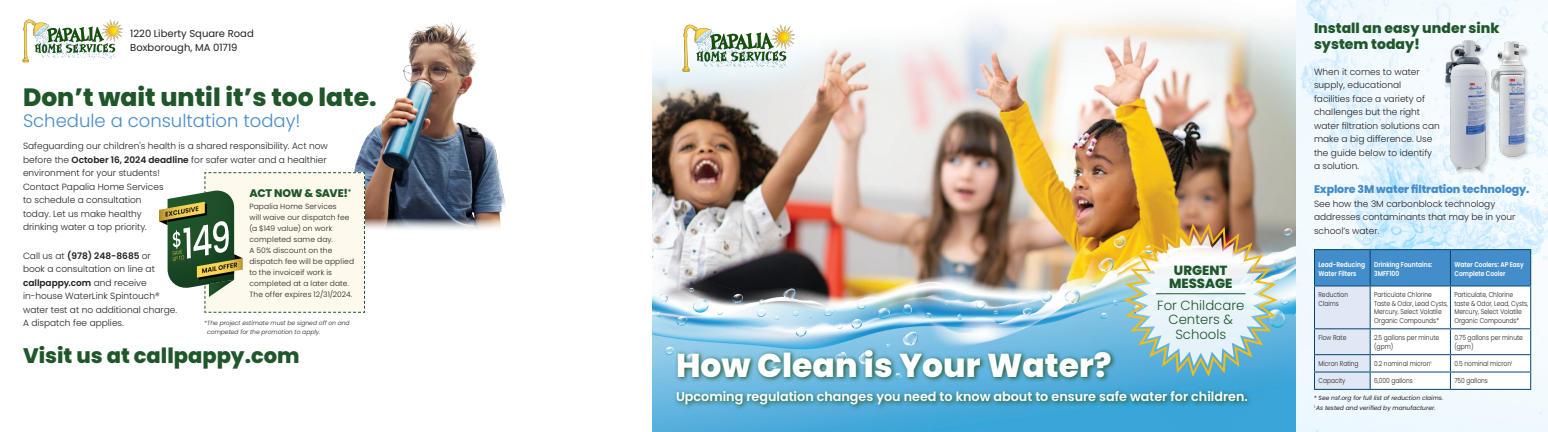
<style>
.page{position:relative;width:1548px;height:432px;background:#fff}
.page>*{position:absolute;margin:0;border:0;box-sizing:border-box;transform-origin:0 0}
.t1{font:800 33px "Poppins";color:#fff}
.Headline{font:800 25px "Poppins";color:#1f572a}
.t2{font:800 21px "Poppins";color:#1f572a}
.body{font:300 18px "Poppins";color:#448dcb}
.Section{font:800 14px/16.8px "Poppins";color:#1f572a}
.t3{font:300 13.2px/14.5px "Poppins";color:#1f572a;text-align:center}
.Burst{font:800 13.2px/13.2px "Poppins";color:#1f572a;text-align:center}
.t4{font:600 12.8px "Poppins";color:#fff}
.Subhead{font:800 11px "Poppins";letter-spacing:-.01em;color:#448dcb}
.body-2{font:800 11px "Poppins";letter-spacing:-.025em;color:#1f572a}
.t5{font:10px "Poppins";color:#231f20}
.body-3{font:300 9px/13.5px "Poppins";color:#231f20}
.body-4{font:300 7.5px/11px "Poppins";letter-spacing:.02em;color:#231f20}
.Table_Text{font:300 7px/8.5px "Poppins";color:#231f20;scale:.85 1}
.Table_head{font:600 7px/8.5px "Poppins";color:#fff;scale:.85 1}
.t6{font:italic 6px "Poppins";color:#231f20}
.body-5{font:italic 300 6px/9px "Poppins";color:#231f20}
.s1{font-weight:600}
.s2{font-style:normal}
</style>
<div class="page">
<img style="left:354px;top:22px;width:152px;height:207px">
<img style="left:652px;top:0;width:896px;height:432px">
<img style="left:683px;top:23px;width:111px;height:55px">
<svg style="left:673px;top:347px;width:395px;height:64px;background:#549eb3"></svg>
<img style="left:22px;top:19px;width:100px;height:44px">
<img style="left:1068px;top:161px;width:266px;height:271px">
<hr style="left:1156px;top:293px;width:90px;height:1px;background:#1f572a">
<div style="left:1445px;top:40px;width:46px;height:136px;background:#231f20;opacity:.2"></div>
<img style="left:1442px;top:36px;width:46px;height:136px">
<div style="left:1491px;top:41px;width:39px;height:120px;background:#231f20;opacity:.2"></div>
<img style="left:1488px;top:23px;width:40px;height:136px">
<hr style="left:1314px;top:249px;width:56px;height:1px;background:#02446f">
<hr style="left:1370px;top:249px;width:80px;height:1px;background:#02446f">
<hr style="left:1450px;top:249px;width:81px;height:1px;background:#02446f">
<svg style="left:1314px;top:250px;width:217px;height:139px"></svg>
<hr style="left:1314px;top:389px;width:56px;height:1px;background:#02446f">
<hr style="left:1370px;top:389px;width:80px;height:1px;background:#02446f">
<hr style="left:1450px;top:389px;width:81px;height:1px;background:#02446f">
<svg style="left:159px;top:172px;width:207px;height:141px;background:#d4d8c6"></svg>
<p class="t5" style="left:130px;top:28px;width:125px">1220 Liberty Square Road</p>
<p class="t5" style="left:130px;top:42px;width:109px">Boxborough, MA 01719</p>
<p class="Headline" style="left:23px;top:83px;width:355px">Don’t wait until it’s too late.</p>
<p class="body" style="left:23px;top:110px;width:279px">Schedule a consultation today!</p>
<p class="body-3" style="left:23px;top:140px;width:306px">Safeguarding our children's health is a shared responsibility. Act now before the <span class="s1">October 16, 2024 deadline</span> for safer water and a healthier environment for your students!<br>Contact Papalia Home Services<br>to schedule a consultation<br>today. Let us make healthy<br>drinking water a top priority.</p>
<p class="body-3" style="left:23px;top:249px;width:156px">Call us at <span class="s1">(978) 248-8685</span> or<br>book a consultation on line at <span class="s1">callpappy.com</span> and receive in-house WaterLink Spintouch® water test at no additional charge.<br>A dispatch fee applies.</p>
<p class="body-2" style="left:249px;top:187px;width:103px">ACT NOW &amp; SAVE!<sup>*</sup></p>
<p class="body-4" style="left:249px;top:201px;width:106px">Papalia Home Services<br>will waive our dispatch fee (a $149 value) on work completed same day.<br>A 50% discount on the dispatch fee will be applied to the invoiceif work is completed at a later date.<br>The offer expires 12/31/2024.</p>
<p class="body-5" style="left:207px;top:319px;width:144px;text-indent:-3px"><span class="s2">*</span>The project estimate must be signed off on and competed for the promotion to apply.</p>
<p class="t2" style="left:23px;top:343px;width:278px">Visit us at callpappy.com</p>
<p class="Burst" style="left:1169px;top:264px;width:65px">URGENT<br>MESSAGE</p>
<p class="t3" style="left:1157px;top:298px;width:89px">For Childcare<br>Centers &amp;<br>Schools</p>
<p class="t1" style="left:676px;top:346px;width:437px">How Clean is Your Water?</p>
<p class="t4" style="left:676px;top:389px;width:573px">Upcoming regulation changes you need to know about to ensure safe water for children.</p>
<p class="Section" style="left:1314px;top:19px;width:187px">Install an easy under sink system today!</p>
<p class="body-3" style="left:1314px;top:65px;width:127px">When it comes to water supply, educational<br>facilities face a variety of challenges but the right water filtration solutions can make a big difference. Use the guide below to identify a solution.</p>
<p class="Subhead" style="left:1314px;top:183px;width:217px">Explore 3M water filtration technology.</p>
<p class="body-3" style="left:1314px;top:197px;width:203px">See how the 3M carbonblock technology addresses contaminants that may be in your school’s water.</p>
<p class="Table_head" style="left:1318px;top:261px;width:56px">Lead-Reducing<br>Water Filters</p>
<p class="Table_head" style="left:1374px;top:261px;width:70px">Drinking Fountains:<br>3MFF100</p>
<p class="Table_head" style="left:1454px;top:261px;width:83px">Water Coolers: AP Easy<br>Complete Cooler</p>
<p class="Table_Text" style="left:1318px;top:291px;width:36px">Reduction<br>Claims</p>
<p class="Table_Text" style="left:1374px;top:291px;width:88px">Particulate Chlorine<br>Taste &amp; Odor, Lead Cysts,<br>Mercury, Select Volatile<br>Organic Compounds*</p>
<p class="Table_Text" style="left:1454px;top:291px;width:88px">Particulate, Chlorine taste &amp; Odor, Lead, Cysts,<br>Mercury, Select Volatile<br>Organic Compounds*</p>
<p class="Table_Text" style="left:1318px;top:334px;width:34px">Flow Rate</p>
<p class="Table_Text" style="left:1374px;top:334px;width:78px">2.5 gallons per minute (gpm)</p>
<p class="Table_Text" style="left:1454px;top:334px;width:82px">0.75 gallons per minute (gpm)</p>
<p class="Table_Text" style="left:1318px;top:359px;width:49px">Micron Rating</p>
<p class="Table_Text" style="left:1374px;top:359px;width:69px">0.2 nominal micron<sup>1</sup></p>
<p class="Table_Text" style="left:1454px;top:359px;width:69px">0.5 nominal micron<sup>1</sup></p>
<p class="Table_Text" style="left:1318px;top:377px;width:33px">Capacity</p>
<p class="Table_Text" style="left:1374px;top:377px;width:47px">6,000 gallons</p>
<p class="Table_Text" style="left:1454px;top:377px;width:41px">750 gallons</p>
<p class="t6" style="left:1314px;top:394px;width:131px"><span class="s2">*</span> See nsf.org for full list of reduction claims.</p>
<p class="t6" style="left:1314px;top:404px;width:123px"><sup>1</sup> As tested and verified by manufacturer.</p>
</div>
